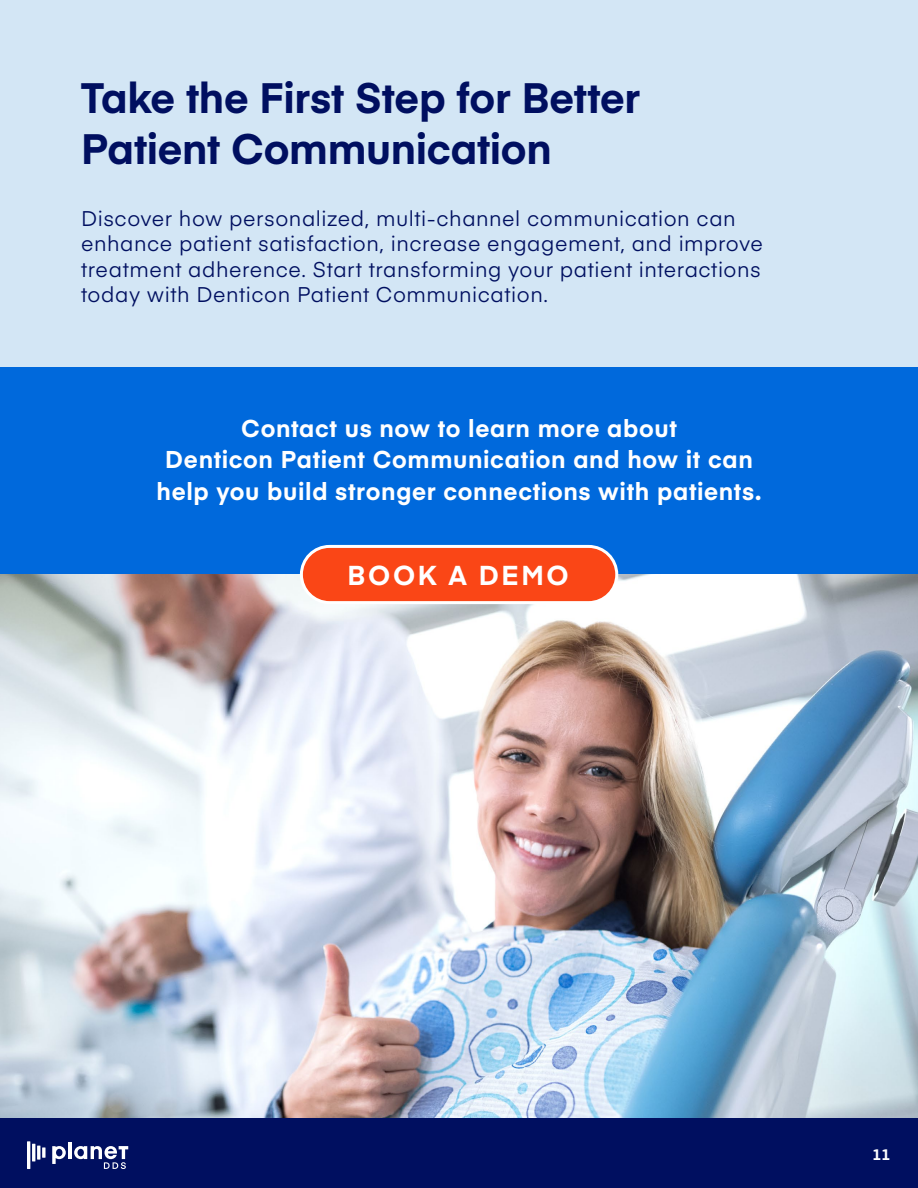
<style>
.page{position:relative;width:918px;height:1188px;background:#fff}
.page>*{position:absolute;margin:0;border:0;box-sizing:border-box;transform-origin:0 0}
.t1{font:700 42px/50.4px "Eina 03";letter-spacing:-.01em;color:#000f60}
.t2{font:700 27px "Eina 03";letter-spacing:.1em;color:#fff}
.t3{font:700 24px/31.5px "Eina 03";letter-spacing:.025em;color:#fff;text-align:center}
.t4{font:21px/25.5px "Eina 03";letter-spacing:.025em;color:#000f60}
.t5{font:700 15px "Eina 03";color:#fff}
</style>
<div class="page">
<div style="left:0;top:361px;width:918px;height:373px;background:#0069dc"></div>
<div style="left:0;top:0;width:918px;height:367px;background:#d3e6f5"></div>
<img style="left:0;top:575px;width:918px;height:544px">
<div style="left:301px;top:546px;width:316px;height:57px;background:#fa4616;border-radius:28px"></div>
<div style="left:300px;top:545px;width:318px;height:59px;border:3px solid #fff;border-radius:28px"></div>
<div style="left:0;top:1119px;width:918px;height:69px;background:#000f60"></div>
<hr style="left:68px;top:1143px;width:4px;height:16px;background:#fff">
<svg style="left:52px;top:1146px;width:14px;height:18px"></svg>
<hr style="left:27px;top:1141px;width:3px;height:28px;background:#fff">
<hr style="left:32px;top:1144px;width:3px;height:17px;background:#fff">
<hr style="left:37px;top:1146px;width:3px;height:14px;background:#fff">
<svg style="left:42px;top:1147px;width:4px;height:11px"></svg>
<svg style="left:74px;top:1146px;width:54px;height:23px"></svg>
<h1 class="t1" style="left:81px;top:71px;width:561px">Take the First Step for Better<br>Patient Communication</h1>
<p class="t4" style="left:81px;top:204px;width:683px">Discover how personalized, multi-channel communication can enhance patient satisfaction, increase engagement, and improve treatment adherence. Start transforming your patient interactions today with Denticon Patient Communication.</p>
<p class="t3" style="left:157px;top:411px;width:606px">Contact us now to learn more about<br>Denticon Patient Communication and how it can help you build stronger connections with patients.</p>
<p class="t2" style="left:347px;top:555px;width:223px">BOOK A DEMO</p>
<p class="t5" style="left:873px;top:1144px;width:19px">11</p>
</div>
